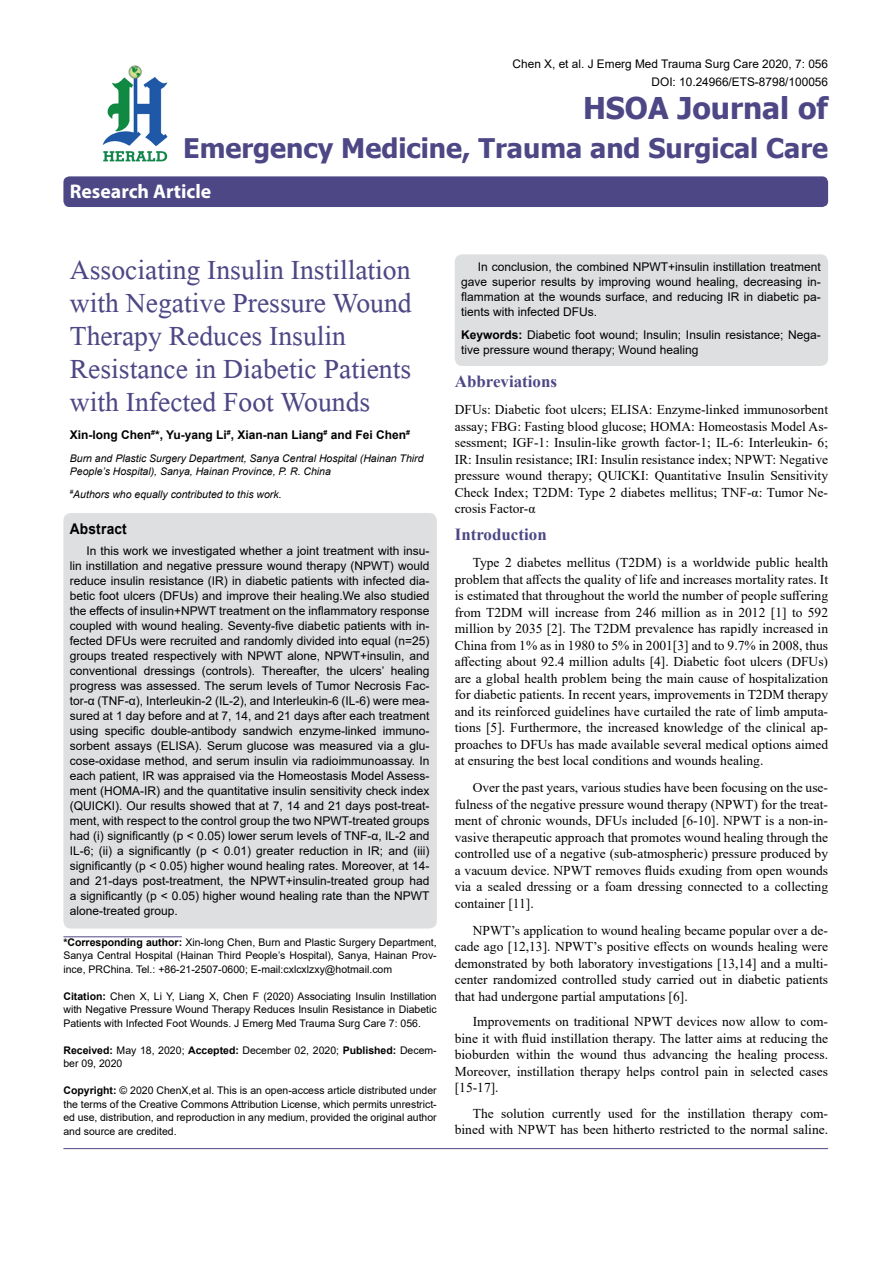
<style>
.page{position:relative;width:893px;height:1263px;background:#fff}
.page>*{position:absolute;margin:0;border:0;box-sizing:border-box;transform-origin:0 0}
.t1{font:41.25px/33px "Microsoft Himalaya";color:#4d4785}
.t2{font:700 30px "Tahoma";color:#4d4785}
.t3{font:700 27px "Tahoma";color:#4d4785}
.t4{font:700 19.8px "Myriad Hebrew";color:#fff}
.t5{font:700 16.95px "Times New Roman";color:#4d4785}
.t6{font:700 14.85px "Arial";letter-spacing:.015em;color:#000;scale:.93 1}
.t7{font:13.5px/16.5px "Times New Roman";color:#000;text-align:justify}
.t8{font:12px/15px "Arial";color:#000;text-align:justify}
.t9{font:700 12px "Arial";color:#000}
.t10{font:11.85px/18px "Arial";color:#000;text-align:right}
.t11{font:10.5px/13.5px "Arial";color:#000;text-align:justify}
.t12{font:italic 10.5px/13.5px "Arial";color:#000}
.s1{font-weight:700}
</style>
<div class="page">
<div style="left:63px;top:176px;width:765px;height:31px;background:#4d4785;border-radius:6px"></div>
<hr style="left:63px;top:936px;width:119px;height:1px;background:#4d4785">
<img style="left:102px;top:65px;width:66px;height:97px">
<hr style="left:63px;top:1148px;width:765px;height:1px;background:#4d4785">
<div style="left:63px;top:513px;width:374px;height:415px;background:#dedfe0;border-radius:8px"></div>
<div style="left:455px;top:254px;width:373px;height:112px;background:#dedfe0;border-radius:8px"></div>
<p class="t10" style="left:513px;top:55px;width:317px">Chen X, et al. J Emerg Med Trauma Surg Care 2020, 7: 056<br>DOI: 10.24966/ETS-8798/100056</p>
<h2 class="t2" style="left:583px;top:87px;width:247px">HSOA Journal of</h2>
<h3 class="t3" style="left:183px;top:129px;width:646px">Emergency Medicine, Trauma and Surgical Care</h3>
<h3 class="t4" style="left:70px;top:180px;width:143px">Research Article</h3>
<h1 class="t1" style="left:70px;top:248px;width:343px">Associating Insulin Instillation with Negative Pressure Wound<br>Therapy Reduces Insulin<br>Resistance in Diabetic Patients with Infected Foot Wounds</h1>
<p class="t9" style="left:70px;top:426px;width:342px">Xin-long Chen<sup>#</sup>*, Yu-yang Li<sup>#</sup>, Xian-nan Liang<sup>#</sup> and Fei Chen<sup>#</sup></p>
<p class="t12" style="left:70px;top:451px;width:355px">Burn and Plastic Surgery Department, Sanya Central Hospital (Hainan Third<br>People’s Hospital), Sanya, Hainan Province, P. R. China</p>
<p class="t12" style="left:70px;top:487px;width:213px"><sup>#</sup>Authors who equally contributed to this work.</p>
<p class="t6" style="left:70px;top:518px;width:63px">Abstract</p>
<p class="t8" style="left:70px;top:543px;width:361px;text-indent:16px">In this work we investigated whether a joint treatment with insu&shy;lin instillation and negative pressure wound therapy (NPWT) would reduce insulin resistance (IR) in diabetic patients with infected dia&shy;betic foot ulcers (DFUs) and improve their healing.We also studied the effects of insulin+NPWT treatment on the inflammatory response coupled with wound healing. Seventy-five diabetic patients with in&shy;fected DFUs were recruited and randomly divided into equal (n=25) groups treated respectively with NPWT alone, NPWT+insulin, and conventional dressings (controls). Thereafter, the ulcers’ healing progress was assessed. The serum levels of Tumor Necrosis Fac&shy;tor-α (TNF-α), Interleukin-2 (IL-2), and Interleukin-6 (IL-6) were mea&shy;sured at 1 day before and at 7, 14, and 21 days after each treatment using specific double-antibody sandwich enzyme-linked immuno&shy;sorbent assays (ELISA). Serum glucose was measured via a glu&shy;cose-oxidase method, and serum insulin via radioimmunoassay. In each patient, IR was appraised via the Homeostasis Model Assess&shy;ment (HOMA-IR) and the quantitative insulin sensitivity check index (QUICKI). Our results showed that at 7, 14 and 21 days post-treat&shy;ment, with respect to the control group the two NPWT-treated groups had (i) significantly (p &lt; 0.05) lower serum levels of TNF-α, IL-2 and IL-6; (ii) a significantly (p &lt; 0.01) greater reduction in IR; and (iii) significantly (p &lt; 0.05) higher wound healing rates. Moreover, at 14- and 21-days post-treatment, the NPWT+insulin-treated group had a significantly (p &lt; 0.05) higher wound healing rate than the NPWT alone-treated group.</p>
<p class="t11" style="left:63px;top:935px;width:375px"><span class="s1">*Corresponding author:</span> Xin-long Chen, Burn and Plastic Surgery Department, Sanya Central Hospital (Hainan Third People’s Hospital), Sanya, Hainan Prov&shy;ince, PRChina. Tel.: +86-21-2507-0600; E-mail:cxlcxlzxy@hotmail.com</p>
<p class="t11" style="left:63px;top:989px;width:375px"><span class="s1">Citation:</span> Chen X, Li Y, Liang X, Chen F (2020) Associating Insulin Instillation with Negative Pressure Wound Therapy Reduces Insulin Resistance in Diabetic Patients with Infected Foot Wounds. J Emerg Med Trauma Surg Care 7: 056.</p>
<p class="t11" style="left:63px;top:1043px;width:375px"><span class="s1">Received:</span> May 18, 2020; <span class="s1">Accepted:</span> December 02, 2020; <span class="s1">Published:</span> Decem&shy;ber 09, 2020</p>
<p class="t11" style="left:63px;top:1083px;width:375px"><span class="s1">Copyright:</span> © 2020 ChenX,et al. This is an open-access article distributed under the terms of the Creative Commons Attribution License, which permits unrestrict&shy;ed use, distribution, and reproduction in any medium, provided the original author and source are credited.</p>
<p class="t8" style="left:461px;top:259px;width:361px;text-indent:16px">In conclusion, the combined NPWT+insulin instillation treatment gave superior results by improving wound healing, decreasing in&shy;flammation at the wounds surface, and reducing IR in diabetic pa&shy;tients with infected DFUs.</p>
<p class="t8" style="left:461px;top:327px;width:361px"><span class="s1">Keywords:</span> Diabetic foot wound; Insulin; Insulin resistance; Nega&shy;tive pressure wound therapy; Wound healing</p>
<p class="t5" style="left:455px;top:369px;width:104px">Abbreviations</p>
<p class="t7" style="left:455px;top:401px;width:375px">DFUs: Diabetic foot ulcers; ELISA: Enzyme-linked immunosorbent assay; FBG: Fasting blood glucose; HOMA: Homeostasis Model As&shy;sessment; IGF-1: Insulin-like growth factor-1; IL-6: Interleukin- 6; IR: Insulin resistance; IRI: Insulin resistance index; NPWT: Negative pressure wound therapy; QUICKI: Quantitative Insulin Sensitivity Check Index; T2DM: Type 2 diabetes mellitus; TNF-α: Tumor Ne&shy;crosis Factor-α</p>
<p class="t5" style="left:455px;top:522px;width:93px">Introduction</p>
<p class="t7" style="left:455px;top:554px;width:375px;text-indent:18px">Type 2 diabetes mellitus (T2DM) is a worldwide public health problem that affects the quality of life and increases mortality rates. It is estimated that throughout the world the number of people suffering from T2DM will increase from 246 million as in 2012 [1] to 592 million by 2035 [2]. The T2DM prevalence has rapidly increased in China from 1% as in 1980 to 5% in 2001[3] and to 9.7% in 2008, thus affecting about 92.4 million adults [4]. Diabetic foot ulcers (DFUs) are a global health problem being the main cause of hospitalization for diabetic patients. In recent years, improvements in T2DM therapy and its reinforced guidelines have curtailed the rate of limb amputa&shy;tions [5]. Furthermore, the increased knowledge of the clinical ap&shy;proaches to DFUs has made available several medical options aimed at ensuring the best local conditions and wounds healing.</p>
<p class="t7" style="left:455px;top:779px;width:375px;text-indent:18px">Over the past years, various studies have been focusing on the use&shy;fulness of the negative pressure wound therapy (NPWT) for the treat&shy;ment of chronic wounds, DFUs included [6-10]. NPWT is a non-in&shy;vasive therapeutic approach that promotes wound healing through the controlled use of a negative (sub-atmospheric) pressure produced by a vacuum device. NPWT removes fluids exuding from open wounds via a sealed dressing or a foam dressing connected to a collecting container [11].</p>
<p class="t7" style="left:455px;top:922px;width:375px;text-indent:18px">NPWT’s application to wound healing became popular over a de&shy;cade ago [12,13]. NPWT’s positive effects on wounds healing were demonstrated by both laboratory investigations [13,14] and a multi&shy;center randomized controlled study carried out in diabetic patients that had undergone partial amputations [6].</p>
<p class="t7" style="left:455px;top:1013px;width:375px;text-indent:18px">Improvements on traditional NPWT devices now allow to com&shy;bine it with fluid instillation therapy. The latter aims at reducing the bioburden within the wound thus advancing the healing process.<br>Moreover, instillation therapy helps control pain in selected cases [15-17].</p>
<p class="t7" style="left:455px;top:1105px;width:375px;text-align:right">The solution currently used for the instillation therapy com&shy;bined with NPWT has been hitherto restricted to the normal saline.</p>
</div>
